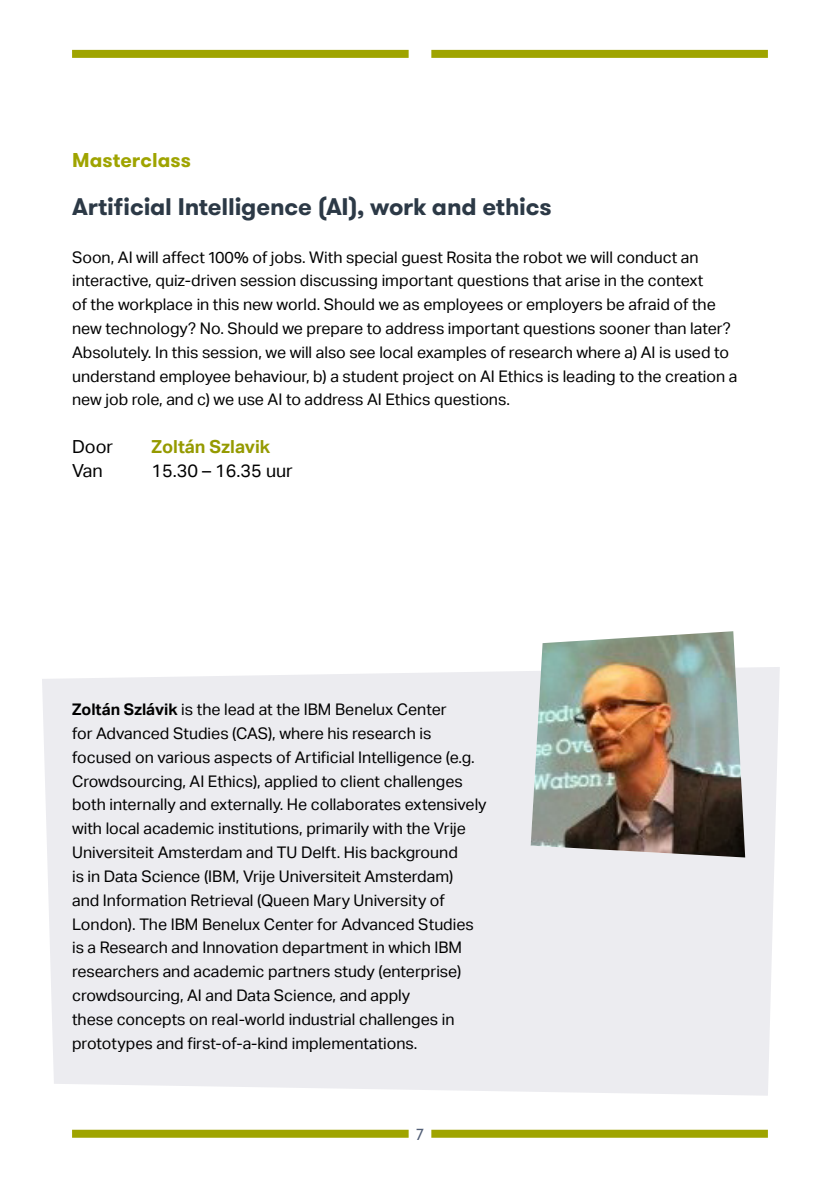
<style>
.page{position:relative;width:840px;height:1191px;background:#fff}
.page>*{position:absolute;margin:0;border:0;box-sizing:border-box;transform-origin:0 0}
.t1{font:700 24px "GT Walsheim Pro";letter-spacing:-.01em;color:#2c3946}
.t2{font:700 20px "GT Walsheim Pro";letter-spacing:.005em;color:#9fa400}
.t3{font:18px "Aktiv Grotesk";color:#000}
.t4{font:700 18px "Aktiv Grotesk";color:#959a00}
.t5{font:16px/23.8px "Aktiv Grotesk";color:#000}
.t6{font:16px "GT Walsheim Pro";color:#515e76}
.s1{font-weight:700}
</style>
<div class="page">
<div style="left:42px;top:667px;width:737px;height:428px;background:#ececf0"></div>
<div style="left:72px;top:50px;width:336px;height:8px;background:#9fa400"></div>
<div style="left:72px;top:1129px;width:336px;height:8px;background:#9fa400"></div>
<div style="left:431px;top:50px;width:336px;height:8px;background:#9fa400"></div>
<div style="left:431px;top:1129px;width:336px;height:8px;background:#9fa400"></div>
<img style="left:530px;top:631px;width:214px;height:226px">
<p class="t2" style="left:72px;top:147px;width:120px">Masterclass</p>
<h1 class="t1" style="left:72px;top:191px;width:481px">Artificial Intelligence (AI), work and ethics</h1>
<p class="t5" style="left:72px;top:245px;width:666px">Soon, AI will affect 100% of jobs. With special guest Rosita the robot we will conduct an interactive, quiz-driven session discussing important questions that arise in the context<br>of the workplace in this new world. Should we as employees or employers be afraid of the new technology? No. Should we prepare to address important questions sooner than later?<br>Absolutely. In this session, we will also see local examples of research where a) AI is used to understand employee behaviour, b) a student project on AI Ethics is leading to the creation a new job role, and c) we use AI to address AI Ethics questions.</p>
<p class="t3" style="left:72px;top:436px;width:43px">Door</p>
<p class="t4" style="left:151px;top:436px;width:120px">Zoltán Szlavik</p>
<p class="t3" style="left:72px;top:460px;width:32px">Van</p>
<p class="t3" style="left:151px;top:460px;width:143px">15.30 – 16.35 uur</p>
<p class="t5" style="left:72px;top:698px;width:416px"><span class="s1">Zoltán Szlávik</span> is the lead at the IBM Benelux Center<br>for Advanced Studies (CAS), where his research is focused on various aspects of Artificial Intelligence (e.g.<br>Crowdsourcing, AI Ethics), applied to client challenges both internally and externally. He collaborates extensively with local academic institutions, primarily with the Vrije Universiteit Amsterdam and TU Delft. His background<br>is in Data Science (IBM, Vrije Universiteit Amsterdam)<br>and Information Retrieval (Queen Mary University of London). The IBM Benelux Center for Advanced Studies is a Research and Innovation department in which IBM researchers and academic partners study (enterprise) crowdsourcing, AI and Data Science, and apply<br>these concepts on real-world industrial challenges in prototypes and first-of-a-kind implementations.</p>
<p class="t6" style="left:416px;top:1124px;width:9px">7</p>
</div>
